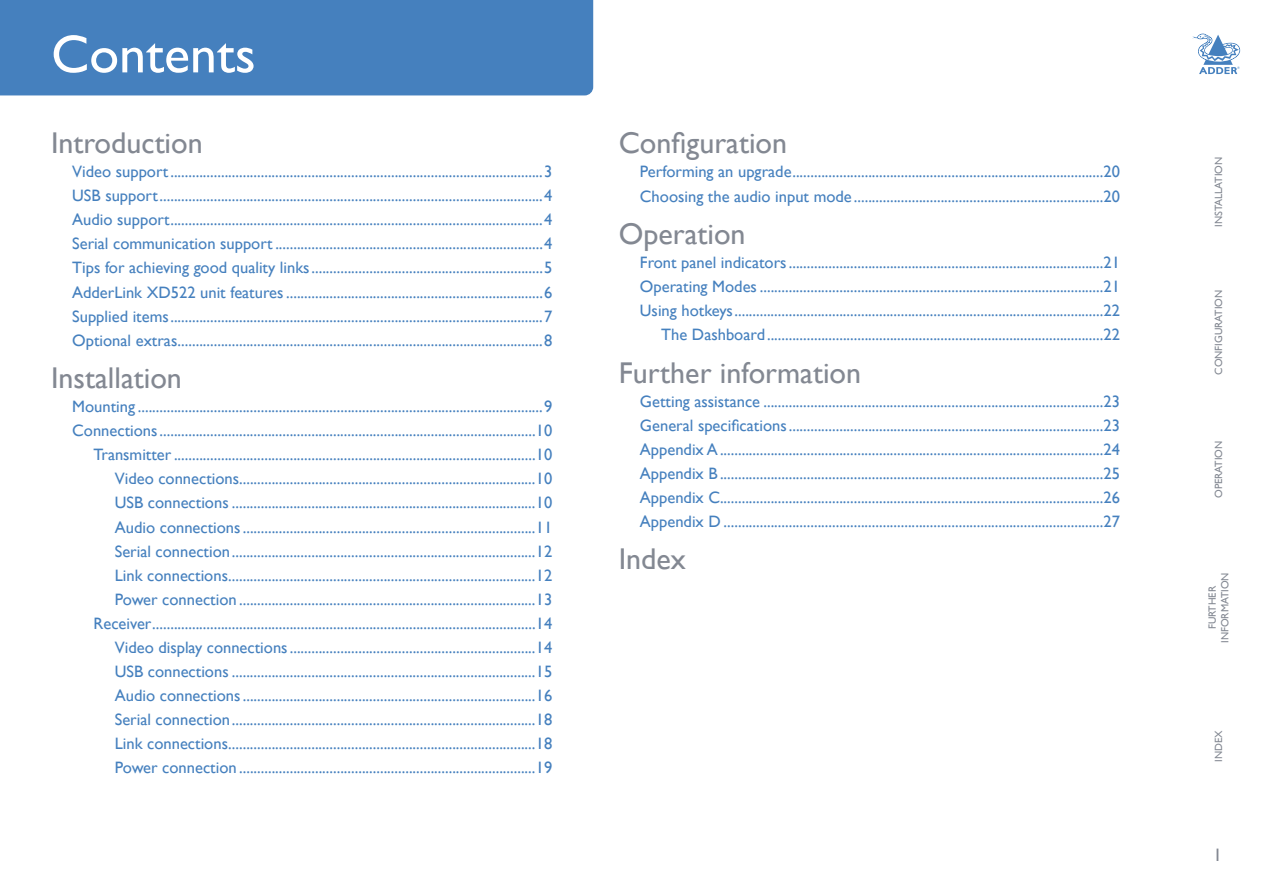
<style>
.page{position:relative;width:1263px;height:893px;background:#fff}
.page>*{position:absolute;margin:0;border:0;box-sizing:border-box;transform-origin:0 0}
.t1{font:54px "Gill Sans";color:#fff}
.TOC_Section_Head{font:30px "Gill Sans";color:#838892}
.t2{font:18px "Gill Sans";color:#838892}
.t3{font:16.5px "Gill Sans";color:#4580be}
.t4{font:10.5px/12.6px "Gill Sans";color:#838892;text-align:center}
</style>
<div class="page">
<svg style="left:1192px;top:34px;width:48px;height:40px"></svg>
<div style="left:0;top:0;width:593px;height:95px;background:#4580be"></div>
<p class="t1" style="left:51px;top:23px;width:206px">Contents</p>
<p class="TOC_Section_Head" style="left:51px;top:126px;width:153px">Introduction</p>
<p class="t3" style="left:72px;top:162px;width:482px">Video support.......................................................................................................3</p>
<p class="t3" style="left:72px;top:186px;width:482px">USB support..........................................................................................................4</p>
<p class="t3" style="left:72px;top:210px;width:482px">Audio support.......................................................................................................4</p>
<p class="t3" style="left:72px;top:234px;width:482px">Serial communication support ..........................................................................4</p>
<p class="t3" style="left:72px;top:258px;width:482px">Tips for achieving good quality links................................................................5</p>
<p class="t3" style="left:72px;top:282px;width:482px">AdderLink XD522 unit features .......................................................................6</p>
<p class="t3" style="left:72px;top:306px;width:482px">Supplied items.......................................................................................................7</p>
<p class="t3" style="left:72px;top:331px;width:482px">Optional extras.....................................................................................................8</p>
<p class="TOC_Section_Head" style="left:51px;top:361px;width:132px">Installation</p>
<p class="t3" style="left:72px;top:397px;width:482px">Mounting ................................................................................................................9</p>
<p class="t3" style="left:72px;top:421px;width:482px">Connections........................................................................................................10</p>
<p class="t3" style="left:94px;top:445px;width:460px">Transmitter ....................................................................................................10</p>
<p class="t3" style="left:115px;top:469px;width:439px">Video connections..................................................................................10</p>
<p class="t3" style="left:115px;top:493px;width:439px">USB connections ....................................................................................10</p>
<p class="t3" style="left:115px;top:517px;width:439px">Audio connections.................................................................................11</p>
<p class="t3" style="left:115px;top:541px;width:439px">Serial connection....................................................................................12</p>
<p class="t3" style="left:115px;top:566px;width:439px">Link connections.....................................................................................12</p>
<p class="t3" style="left:115px;top:590px;width:439px">Power connection ..................................................................................13</p>
<p class="t3" style="left:94px;top:614px;width:460px">Receiver..........................................................................................................14</p>
<p class="t3" style="left:115px;top:638px;width:439px">Video display connections....................................................................14</p>
<p class="t3" style="left:115px;top:662px;width:439px">USB connections ....................................................................................15</p>
<p class="t3" style="left:115px;top:686px;width:439px">Audio connections.................................................................................16</p>
<p class="t3" style="left:115px;top:710px;width:439px">Serial connection....................................................................................18</p>
<p class="t3" style="left:115px;top:734px;width:439px">Link connections.....................................................................................18</p>
<p class="t3" style="left:115px;top:758px;width:439px">Power connection ..................................................................................19</p>
<p class="TOC_Section_Head" style="left:619px;top:126px;width:170px">Configuration</p>
<p class="t3" style="left:640px;top:162px;width:482px">Performing an upgrade......................................................................................20</p>
<p class="t3" style="left:640px;top:186px;width:482px">Choosing the audio input mode .....................................................................20</p>
<p class="TOC_Section_Head" style="left:619px;top:216px;width:128px">Operation</p>
<p class="t3" style="left:640px;top:253px;width:482px">Front panel indicators.......................................................................................21</p>
<p class="t3" style="left:640px;top:277px;width:482px">Operating Modes ...............................................................................................21</p>
<p class="t3" style="left:640px;top:301px;width:482px">Using hotkeys......................................................................................................22</p>
<p class="t3" style="left:661px;top:325px;width:460px">The Dashboard.............................................................................................22</p>
<p class="TOC_Section_Head" style="left:619px;top:355px;width:244px">Further information</p>
<p class="t3" style="left:640px;top:392px;width:482px">Getting assistance ..............................................................................................23</p>
<p class="t3" style="left:640px;top:416px;width:482px">General specifications.......................................................................................23</p>
<p class="t3" style="left:640px;top:440px;width:482px">Appendix A..........................................................................................................24</p>
<p class="t3" style="left:640px;top:464px;width:482px">Appendix B..........................................................................................................25</p>
<p class="t3" style="left:640px;top:488px;width:482px">Appendix C..........................................................................................................26</p>
<p class="t3" style="left:640px;top:512px;width:482px">Appendix D .........................................................................................................27</p>
<p class="TOC_Section_Head" style="left:619px;top:542px;width:69px">Index</p>
<p class="t4" style="left:1212px;top:227px;width:71px;rotate:-90deg">INSTALLATION</p>
<p class="t4" style="left:1212px;top:375px;width:87px;rotate:-90deg">CONFIGURATION</p>
<p class="t4" style="left:1212px;top:498px;width:59px;rotate:-90deg">OPERATION</p>
<p class="t4" style="left:1206px;top:643px;width:72px;rotate:-90deg">FURTHER<br>INFORMATION</p>
<p class="t4" style="left:1212px;top:762px;width:33px;rotate:-90deg">INDEX</p>
<p class="t2" style="left:1213px;top:844px;width:10px">1</p>
</div>
